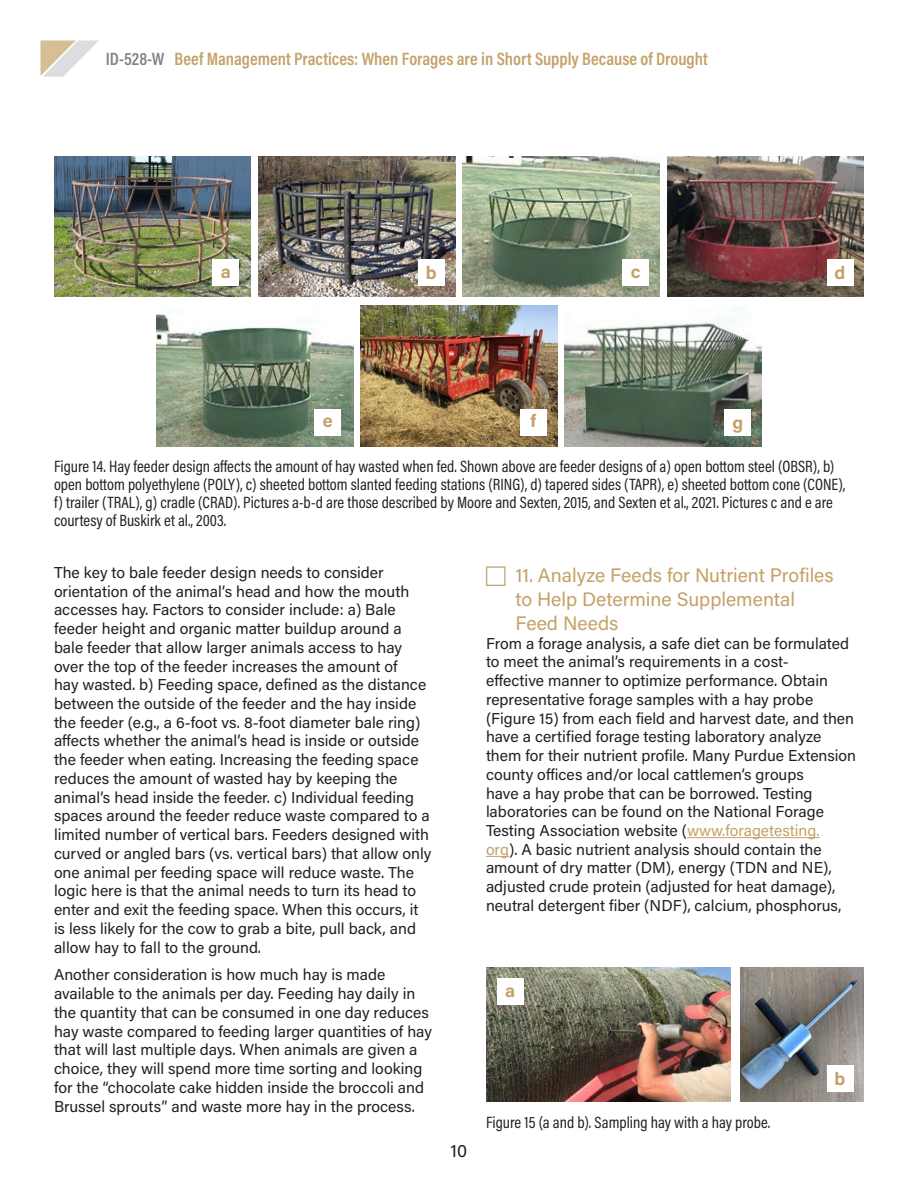
<style>
.page{position:relative;width:918px;height:1188px;background:#fff}
.page>*{position:absolute;margin:0;border:0;box-sizing:border-box;transform-origin:0 0}
.HEADING_2{font:19.5px/24px "Acumin Pro";color:#c4a168}
.t1{font:600 18px "Acumin Pro Cond";color:#c4a168}
.t2{font:700 18px "Acumin Pro";color:#c4a168}
.t3{font:18px "Acumin Pro";color:#231f20}
.t4{font:16.5px/18px "Acumin Pro Cond";color:#231f20}
.Body_copy{font:15.75px/18.8px "Acumin Pro";color:#231f20}
.s1{color:#808285}
.s2{color:#c4a168}
</style>
<div class="page">
<svg style="left:40px;top:40px;width:59px;height:37px"></svg>
<img style="left:361px;top:305px;width:196px;height:141px">
<img style="left:565px;top:315px;width:197px;height:131px">
<img style="left:667px;top:156px;width:197px;height:141px">
<img style="left:156px;top:313px;width:197px;height:133px">
<img style="left:258px;top:156px;width:197px;height:141px">
<img style="left:463px;top:156px;width:197px;height:141px">
<img style="left:54px;top:156px;width:197px;height:141px">
<div style="left:213px;top:260px;width:26px;height:26px;background:#fff"></div>
<div style="left:315px;top:409px;width:26px;height:26px;background:#fff"></div>
<div style="left:418px;top:260px;width:26px;height:26px;background:#fff"></div>
<div style="left:623px;top:260px;width:26px;height:26px;background:#fff"></div>
<div style="left:520px;top:409px;width:27px;height:26px;background:#fff"></div>
<div style="left:827px;top:260px;width:26px;height:26px;background:#fff"></div>
<div style="left:725px;top:409px;width:26px;height:26px;background:#fff"></div>
<hr style="left:687px;top:837px;width:133px;height:1px;background:#c4a168">
<svg style="left:486px;top:856px;width:23px;height:1px"></svg>
<img style="left:741px;top:968px;width:123px;height:134px">
<img style="left:486px;top:968px;width:244px;height:134px">
<div style="left:497px;top:979px;width:26px;height:26px;background:#fff"></div>
<div style="left:827px;top:1065px;width:26px;height:26px;background:#fff"></div>
<p class="t1" style="left:106px;top:47px;width:603px"><span class="s1">ID-528-W</span> Beef Management Practices: When Forages are in Short Supply Because of Drought</p>
<p class="t2" style="left:221px;top:259px;width:12px">a</p>
<p class="t2" style="left:426px;top:261px;width:12px">b</p>
<p class="t2" style="left:631px;top:259px;width:11px">c</p>
<p class="t2" style="left:835px;top:261px;width:12px">d</p>
<p class="t2" style="left:323px;top:408px;width:11px">e</p>
<p class="t2" style="left:530px;top:408px;width:7px">f</p>
<p class="t2" style="left:732px;top:410px;width:12px">g</p>
<p class="t4" style="left:54px;top:457px;width:793px">Figure 14. Hay feeder design affects the amount of hay wasted when fed. Shown above are feeder designs of a) open bottom steel (OBSR), b) open bottom polyethylene (POLY), c) sheeted bottom slanted feeding stations (RING), d) tapered sides (TAPR), e) sheeted bottom cone (CONE), f) trailer (TRAL), g) cradle (CRAD). Pictures a-b-d are those described by Moore and Sexten, 2015, and Sexten et al., 2021. Pictures c and e are courtesy of Buskirk et al., 2003.</p>
<p class="Body_copy" style="left:54px;top:562px;width:379px">The key to bale feeder design needs to consider orientation of the animal’s head and how the mouth accesses hay. Factors to consider include: a) Bale feeder height and organic matter buildup around a bale feeder that allow larger animals access to hay over the top of the feeder increases the amount of<br>hay wasted. b) Feeding space, defined as the distance between the outside of the feeder and the hay inside the feeder (e.g., a 6-foot vs. 8-foot diameter bale ring) affects whether the animal’s head is inside or outside the feeder when eating. Increasing the feeding space reduces the amount of wasted hay by keeping the animal’s head inside the feeder. c) Individual feeding spaces around the feeder reduce waste compared to a limited number of vertical bars. Feeders designed with curved or angled bars (vs. vertical bars) that allow only one animal per feeding space will reduce waste. The logic here is that the animal needs to turn its head to enter and exit the feeding space. When this occurs, it is less likely for the cow to grab a bite, pull back, and allow hay to fall to the ground.</p>
<p class="Body_copy" style="left:54px;top:965px;width:380px">Another consideration is how much hay is made available to the animals per day. Feeding hay daily in the quantity that can be consumed in one day reduces hay waste compared to feeding larger quantities of hay that will last multiple days. When animals are given a choice, they will spend more time sorting and looking for the “chocolate cake hidden inside the broccoli and Brussel sprouts” and waste more hay in the process.</p>
<p class="t3" style="left:451px;top:1138px;width:18px">10</p>
<p class="HEADING_2" style="left:515px;top:562px;width:320px">11. Analyze Feeds for Nutrient Profiles to Help Determine Supplemental<br>Feed Needs</p>
<p class="Body_copy" style="left:486px;top:633px;width:372px">From a forage analysis, a safe diet can be formulated to meet the animal’s requirements in a cost-<br>effective manner to optimize performance. Obtain representative forage samples with a hay probe (Figure 15) from each field and harvest date, and then have a certified forage testing laboratory analyze them for their nutrient profile. Many Purdue Extension county offices and/or local cattlemen’s groups<br>have a hay probe that can be borrowed. Testing laboratories can be found on the National Forage Testing Association website (<span class="s2">www.foragetesting.<br>org</span>). A basic nutrient analysis should contain the amount of dry matter (DM), energy (TDN and NE), adjusted crude protein (adjusted for heat damage), neutral detergent fiber (NDF), calcium, phosphorus,</p>
<p class="t2" style="left:505px;top:978px;width:12px">a</p>
<p class="t4" style="left:486px;top:1113px;width:286px">Figure 15 (a and b). Sampling hay with a hay probe.</p>
<p class="t2" style="left:835px;top:1066px;width:12px">b</p>
</div>
